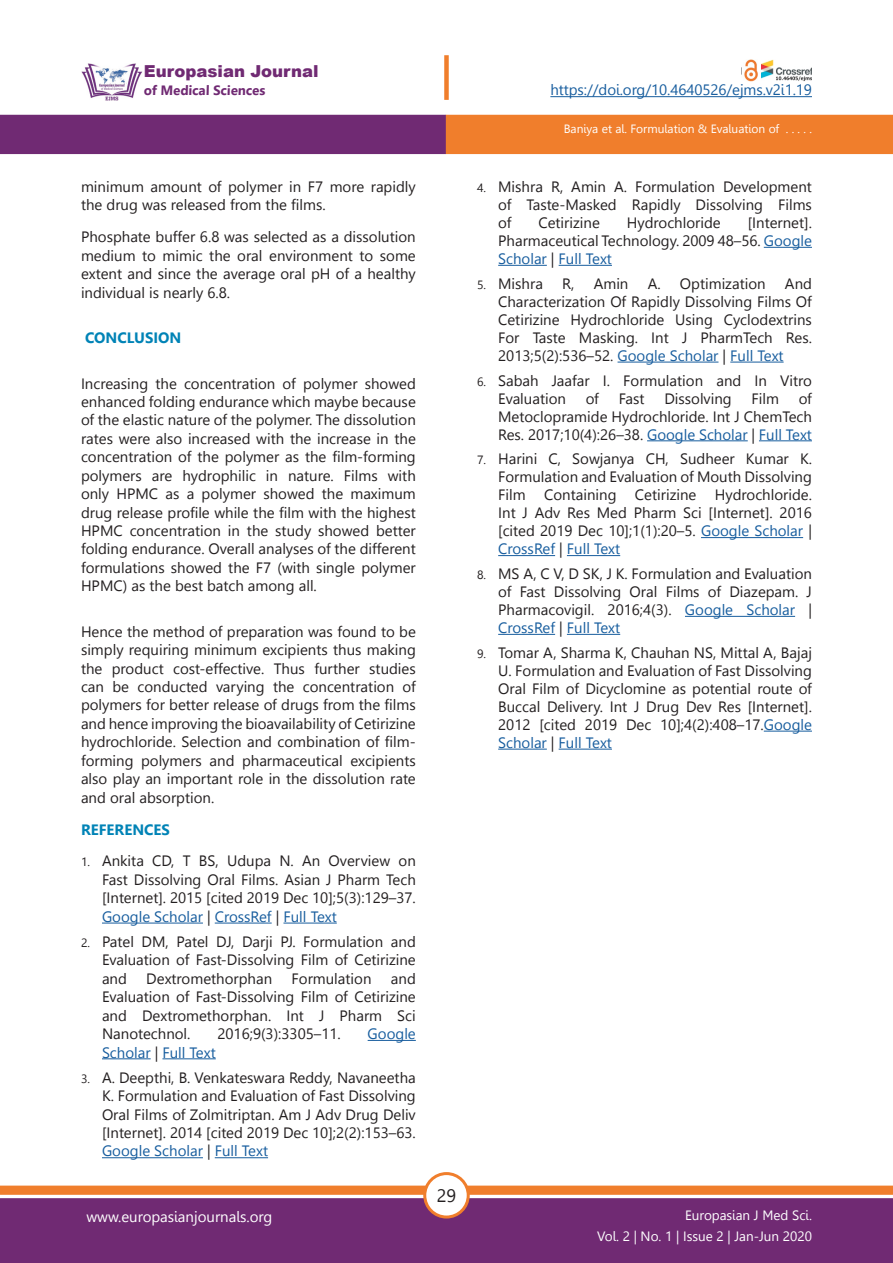
<style>
.page{position:relative;width:893px;height:1263px;background:#fff}
.page>*{position:absolute;margin:0;border:0;box-sizing:border-box;transform-origin:0 0}
.t1{font:18px "Leelawadee";color:#231f20}
.t2{font:900 16.5px "Arial";color:#702a73}
.Body_Headings{font:15px/18.5px "Leelawadee UI";color:#231f20;text-align:justify}
.Body_text{font:15px/18.5px "Leelawadee UI";color:#231f20}
.t3{font:15px "Leelawadee";letter-spacing:-.005em;color:#175d9e}
.t4{font:15px "Leelawadee";color:#fff}
.t5{font:15px "Leelawadee UI";color:#175d9e}
.Body_Headings-2{font:700 15px "Leelawadee UI";color:#0083b6}
.t6{font:13.5px/21px "Leelawadee";color:#fff;text-align:right}
.t7{font:700 13.5px "Leelawadee UI";color:#702a73}
.t8{font:12px "Leelawadee";color:#fff}
.s1{font-size:12px}
.s2{color:#175d9e}
.s3{color:#231f20}
</style>
<div class="page">
<div style="left:0;top:1198px;width:893px;height:65px;background:#702a73;border:2px solid #702a73"></div>
<div style="left:0;top:1185px;width:893px;height:10px;background:#f07e2c;border:1px solid #f07e2c"></div>
<div style="left:425px;top:1173px;width:43px;height:44px;background:#fff;border-radius:50%"></div>
<div style="left:423px;top:1172px;width:47px;height:46px;border:3px solid #f07e2c;border-radius:50%"></div>
<div style="left:0;top:115px;width:446px;height:39px;background:#702a73"></div>
<div style="left:446px;top:115px;width:447px;height:39px;background:#f07e2c"></div>
<div style="left:444px;top:55px;width:5px;height:45px;background:#f07e2c"></div>
<img style="left:81px;top:63px;width:61px;height:37px">
<hr style="left:550px;top:96px;width:262px;height:1px;background:#175d9e">
<img style="left:744px;top:60px;width:68px;height:21px">
<hr style="left:102px;top:923px;width:101px;height:1px;background:#175d9e">
<hr style="left:215px;top:923px;width:57px;height:1px;background:#175d9e">
<hr style="left:283px;top:923px;width:54px;height:1px;background:#175d9e">
<hr style="left:368px;top:1040px;width:48px;height:1px;background:#175d9e">
<hr style="left:102px;top:1058px;width:49px;height:1px;background:#175d9e">
<hr style="left:162px;top:1058px;width:54px;height:1px;background:#175d9e">
<hr style="left:102px;top:1157px;width:101px;height:1px;background:#175d9e">
<hr style="left:215px;top:1157px;width:53px;height:1px;background:#175d9e">
<hr style="left:764px;top:247px;width:48px;height:1px;background:#175d9e">
<hr style="left:498px;top:265px;width:49px;height:1px;background:#175d9e">
<hr style="left:559px;top:265px;width:53px;height:1px;background:#175d9e">
<hr style="left:618px;top:362px;width:100px;height:1px;background:#175d9e">
<hr style="left:730px;top:362px;width:54px;height:1px;background:#175d9e">
<hr style="left:647px;top:440px;width:101px;height:1px;background:#175d9e">
<hr style="left:759px;top:440px;width:53px;height:1px;background:#175d9e">
<hr style="left:701px;top:537px;width:102px;height:1px;background:#175d9e">
<hr style="left:498px;top:555px;width:57px;height:1px;background:#175d9e">
<hr style="left:567px;top:555px;width:53px;height:1px;background:#175d9e">
<hr style="left:685px;top:616px;width:110px;height:1px;background:#175d9e">
<hr style="left:498px;top:634px;width:57px;height:1px;background:#175d9e">
<hr style="left:567px;top:634px;width:53px;height:1px;background:#175d9e">
<hr style="left:764px;top:731px;width:48px;height:1px;background:#175d9e">
<hr style="left:498px;top:749px;width:49px;height:1px;background:#175d9e">
<hr style="left:559px;top:749px;width:53px;height:1px;background:#175d9e">
<p class="t2" style="left:144px;top:59px;width:176px">Europasian Journal</p>
<p class="t7" style="left:144px;top:80px;width:123px">of Medical Sciences</p>
<p class="t3" style="left:550px;top:81px;width:263px">https://doi.org/10.4640526/ejms.v2i1.19</p>
<p class="t8" style="left:564px;top:122px;width:250px">Baniya et al. Formulation &amp; Evaluation of . . . . .</p>
<p class="Body_text" style="left:81px;top:177px;width:336px">minimum amount of polymer in F7 more rapidly the drug was released from the films.</p>
<p class="Body_text" style="left:81px;top:227px;width:336px;text-align:justify">Phosphate buffer 6.8 was selected as a dissolution medium to mimic the oral environment to some extent and since the average oral pH of a healthy individual is nearly 6.8.</p>
<p class="Body_Headings-2" style="left:85px;top:327px;width:98px">CONCLUSION</p>
<p class="Body_Headings" style="left:81px;top:373px;width:336px">Increasing the concentration of polymer showed enhanced folding endurance which maybe because of the elastic nature of the polymer. The dissolution rates were also increased with the increase in the concentration of the polymer as the film-forming polymers are hydrophilic in nature. Films with only HPMC as a polymer showed the maximum drug release profile while the film with the highest HPMC concentration in the study showed better folding endurance. Overall analyses of the different formulations showed the F7 (with single polymer HPMC) as the best batch among all.</p>
<p class="Body_Headings" style="left:81px;top:621px;width:336px">Hence the method of preparation was found to be simply requiring minimum excipients thus making the product cost-effective. Thus further studies can be conducted varying the concentration of polymers for better release of drugs from the films and hence improving the bioavailability of Cetirizine hydrochloride. Selection and combination of film&shy;forming polymers and pharmaceutical excipients also play an important role in the dissolution rate and oral absorption.</p>
<p class="Body_Headings-2" style="left:81px;top:818px;width:90px">REFERENCES</p>
<p class="Body_Headings" style="left:102px;top:851px;width:315px;text-indent:-21px"><span class="s1">1.</span> Ankita CD, T BS, Udupa N. An Overview on Fast Dissolving Oral Films. Asian J Pharm Tech [Internet]. 2015 [cited 2019 Dec 10];5(3):129–37.<br><span class="s2">Google Scholar</span> | <span class="s2">CrossRef</span> | <span class="s2">Full Text</span></p>
<p class="Body_Headings" style="left:102px;top:932px;width:315px;text-indent:-21px"><span class="s1">2.</span> Patel DM, Patel DJ, Darji PJ. Formulation and Evaluation of Fast-Dissolving Film of Cetirizine and</p>
<p class="Body_Headings" style="left:102px;top:968px;width:315px;text-indent:289px">and Evaluation of Fast-Dissolving Film of Cetirizine and Dextromethorphan. Int J Pharm Sci Nanotechnol.</p>
<p class="Body_Headings" style="left:146px;top:968px;width:127px">Dextromethorphan</p>
<p class="Body_Headings" style="left:292px;top:968px;width:81px">Formulation</p>
<p class="Body_Headings" style="left:217px;top:1024px;width:125px">2016;9(3):3305–11.</p>
<p class="t5" style="left:368px;top:1023px;width:50px">Google</p>
<p class="t5" style="left:102px;top:1042px;width:115px">Scholar <span class="s3">|</span> Full Text</p>
<p class="Body_Headings" style="left:102px;top:1067px;width:315px;text-indent:-21px"><span class="s1">3.</span> A. Deepthi, B. Venkateswara Reddy, Navaneetha K. Formulation and Evaluation of Fast Dissolving Oral Films of Zolmitriptan. Am J Adv Drug Deliv [Internet]. 2014 [cited 2019 Dec 10];2(2):153–63.<br><span class="s2">Google Scholar</span> | <span class="s2">Full Text</span></p>
<p class="t1" style="left:437px;top:1185px;width:21px">29</p>
<p class="Body_Headings" style="left:498px;top:177px;width:315px;line-height:18px;text-indent:-21px"><span class="s1">4.</span> Mishra R, Amin A. Formulation Development of Taste-Masked Rapidly Dissolving Films of</p>
<p class="Body_Headings" style="left:538px;top:213px;width:63px">Cetirizine</p>
<p class="Body_Headings" style="left:627px;top:213px;width:95px">Hydrochloride</p>
<p class="Body_Headings" style="left:498px;top:213px;width:315px;line-height:18px;text-indent:250px">[Internet].<br>Pharmaceutical Technology. 2009 48–56. <span class="s2">Google Scholar</span> | <span class="s2">Full Text</span></p>
<p class="Body_Headings" style="left:477px;top:273px;width:67px"><span class="s1">5.</span> Mishra</p>
<p class="Body_Headings" style="left:562px;top:273px;width:14px">R,</p>
<p class="Body_Headings" style="left:594px;top:273px;width:36px">Amin</p>
<p class="Body_Headings" style="left:648px;top:273px;width:119px">A. Optimization</p>
<p class="Body_Headings" style="left:498px;top:274px;width:315px;line-height:18px;text-indent:287px">And Characterization Of Rapidly Dissolving Films Of Cetirizine Hydrochloride Using Cyclodextrins For Taste Masking. Int J PharmTech Res.<br>2013;5(2):536–52. <span class="s2">Google Scholar</span> | <span class="s2">Full Text</span></p>
<p class="Body_Headings" style="left:498px;top:370px;width:315px;line-height:18px;text-indent:-21px"><span class="s1">6.</span> Sabah Jaafar I. Formulation and In Vitro<br>Evaluation</p>
<p class="Body_Headings" style="left:498px;top:388px;width:315px;line-height:18px;text-indent:301px">of Metoclopramide Hydrochloride. Int J ChemTech Res. 2017;10(4):26–38. <span class="s2">Google Scholar</span> | <span class="s2">Full Text</span></p>
<p class="Body_Headings" style="left:498px;top:449px;width:315px;line-height:18px;text-indent:-21px"><span class="s1">7.</span> Harini C, Sowjanya CH, Sudheer Kumar K.<br>Formulation and Evaluation of Mouth Dissolving Film Containing Cetirizine Hydrochloride.<br>Int J Adv Res Med Pharm Sci [Internet]. 2016 [cited 2019 Dec 10];1(1):20–5. <span class="s2">Google Scholar</span> | <span class="s2">CrossRef</span> | <span class="s2">Full Text</span></p>
<p class="Body_Headings" style="left:498px;top:564px;width:315px;line-height:18px;text-indent:-21px"><span class="s1">8.</span> MS A, C V, D SK, J K. Formulation and Evaluation of Fast Dissolving Oral Films of Diazepam. J Pharmacovigil. 2016;4(3). <span class="s2">Google Scholar</span> | <span class="s2">CrossRef</span> | <span class="s2">Full Text</span></p>
<p class="Body_Headings" style="left:498px;top:643px;width:315px;line-height:18px;text-indent:-21px"><span class="s1">9.</span> Tomar A, Sharma K, Chauhan NS, Mittal A, Bajaj U. Formulation and Evaluation of Fast Dissolving Oral Film of Dicyclomine as potential route of Buccal Delivery. Int J Drug Dev Res [Internet].<br>2012 [cited 2019 Dec 10];4(2):408–17.<span class="s2">Google Scholar</span> | <span class="s2">Full Text</span></p>
<p class="Body_Headings" style="left:586px;top:388px;width:15px">of</p>
<p class="Body_Headings" style="left:619px;top:388px;width:27px">Fast</p>
<p class="Body_Headings" style="left:664px;top:388px;width:69px">Dissolving</p>
<p class="Body_Headings" style="left:751px;top:388px;width:29px">Film</p>
<p class="t4" style="left:86px;top:1208px;width:187px">www.europasianjournals.org</p>
<p class="t6" style="left:597px;top:1205px;width:216px">Europasian J Med Sci.<br>Vol. 2 | No. 1 | Issue 2 | Jan-Jun 2020</p>
</div>
